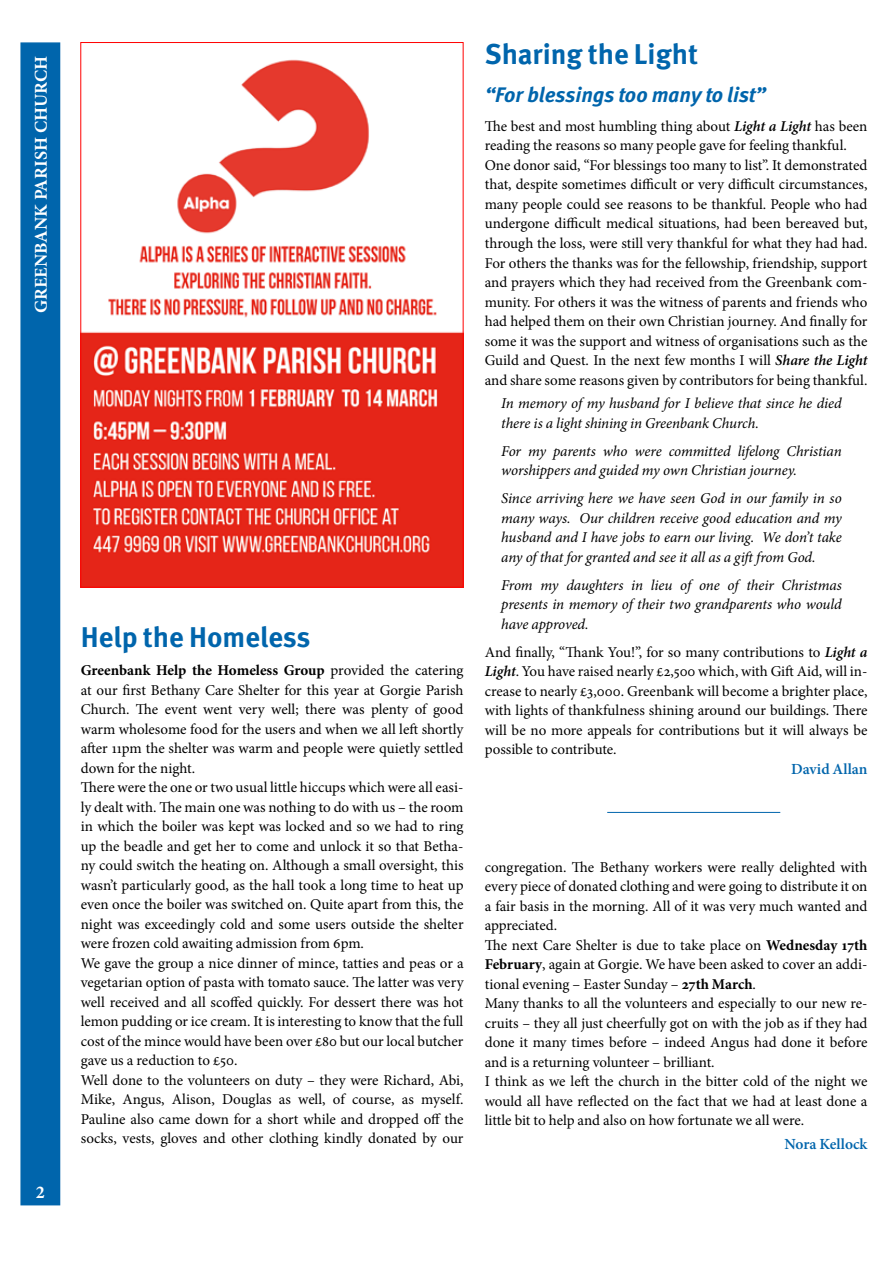
<style>
.page{position:relative;width:893px;height:1263px;background:#fff}
.page>*{position:absolute;margin:0;border:0;box-sizing:border-box;transform-origin:0 0}
.t1{font:700 28.5px "Meta Pro";color:#0065ac}
.t2{font:italic 700 21px "Meta Pro";color:#0065ac}
.t3{font:700 18px "Minion Pro";color:#fff}
.t4{font:600 15.45px "Minion Pro";letter-spacing:.005em;color:#0065ac}
.t5{font:15px/19.5px "Minion Pro";letter-spacing:-.005em;color:#000}
.t6{font:italic 15px/19.5px "Minion Pro";letter-spacing:-.01em;color:#000}
.s1{font-weight:700}
.s2{font-weight:600;font-style:italic}
</style>
<div class="page">
<img style="left:82px;top:59px;width:379px;height:527px">
<hr style="left:607px;top:812px;width:173px;height:1px;background:#0065ac">
<div style="left:20px;top:42px;width:40px;height:1163px;background:#0065ac;border:2px solid #0065ac"></div>
<p class="t3" style="left:28px;top:313px;width:258px;rotate:-90deg">GREENBANK PARISH CHURCH</p>
<p class="t3" style="left:36px;top:1180px;width:10px">2</p>
<h1 class="t1" style="left:81px;top:619px;width:231px">Help the Homeless</h1>
<p class="t5" style="left:81px;top:661px;width:384px"><span class="s1">Greenbank Help the Homeless Group</span> provided the catering at our first Bethany Care Shelter for this year at Gorgie Parish Church. The event went very well; there was plenty of good warm wholesome food for the users and when we all left shortly after 11pm the shelter was warm and people were quietly settled down for the night.<br>There were the one or two usual little hiccups which were all easi&shy;ly dealt with. The main one was nothing to do with us – the room in which the boiler was kept was locked and so we had to ring up the beadle and get her to come and unlock it so that Betha&shy;ny could switch the heating on. Although a small oversight, this wasn’t particularly good, as the hall took a long time to heat up even once the boiler was switched on. Quite apart from this, the night was exceedingly cold and some users outside the shelter were frozen cold awaiting admission from 6pm.<br>We gave the group a nice dinner of mince, tatties and peas or a vegetarian option of pasta with tomato sauce. The latter was very well received and all scoffed quickly. For dessert there was hot lemon pudding or ice cream. It is interesting to know that the full cost of the mince would have been over £80 but our local butcher gave us a reduction to £50.<br>Well done to the volunteers on duty – they were Richard, Abi, Mike, Angus, Alison, Douglas as well, of course, as myself.<br>Pauline also came down for a short while and dropped off the socks, vests, gloves and other clothing kindly donated by our</p>
<h1 class="t1" style="left:485px;top:36px;width:215px">Sharing the Light</h1>
<h2 class="t2" style="left:485px;top:82px;width:283px">“For blessings too many to list”</h2>
<p class="t5" style="left:485px;top:116px;width:384px">The best and most humbling thing about <span class="s2">Light a Light</span> has been reading the reasons so many people gave for feeling thankful.<br>One donor said, “For blessings too many to list”. It demonstrated that, despite sometimes difficult or very difficult circumstances, many people could see reasons to be thankful. People who had undergone difficult medical situations, had been bereaved but, through the loss, were still very thankful for what they had had.<br>For others the thanks was for the fellowship, friendship, support and prayers which they had received from the Greenbank com&shy;munity. For others it was the witness of parents and friends who had helped them on their own Christian journey. And finally for some it was the support and witness of organisations such as the Guild and Quest. In the next few months I will <span class="s2">Share the Light </span>and share some reasons given by contributors for being thankful.</p>
<p class="t6" style="left:501px;top:394px;width:342px">In memory of my husband for I believe that since he died there is a light shining in Greenbank Church.</p>
<p class="t6" style="left:501px;top:441px;width:342px">For my parents who were committed lifelong Christian worshippers and guided my own Christian journey.</p>
<p class="t6" style="left:501px;top:489px;width:342px;text-align:justify">Since arriving here we have seen God in our family in so many ways. Our children receive good education and my husband and I have jobs to earn our living. We don’t take any of that for granted and see it all as a gift from God.</p>
<p class="t6" style="left:501px;top:575px;width:342px;text-align:justify">From my daughters in lieu of one of their Christmas presents in memory of their two grandparents who would have approved.</p>
<p class="t5" style="left:485px;top:642px;width:384px;text-align:justify">And finally, “Thank You!”, for so many contributions to <span class="s2">Light a Light</span>. You have raised nearly £2,500 which, with Gift Aid, will in&shy;crease to nearly £3,000. Greenbank will become a brighter place, with lights of thankfulness shining around our buildings. There will be no more appeals for contributions but it will always be possible to contribute.</p>
<p class="t4" style="left:791px;top:758px;width:78px">David Allan</p>
<p class="t5" style="left:485px;top:857px;width:384px">congregation. The Bethany workers were really delighted with every piece of donated clothing and were going to distribute it on a fair basis in the morning. All of it was very much wanted and appreciated.<br>The next Care Shelter is due to take place on <span class="s1">Wednesday 17th February</span>, again at Gorgie. We have been asked to cover an addi&shy;tional evening – Easter Sunday – <span class="s1">27th March</span>.<br>Many thanks to all the volunteers and especially to our new re&shy;cruits – they all just cheerfully got on with the job as if they had done it many times before – indeed Angus had done it before and is a returning volunteer – brilliant.<br>I think as we left the church in the bitter cold of the night we would all have reflected on the fact that we had at least done a little bit to help and also on how fortunate we all were.</p>
<p class="t4" style="left:784px;top:1133px;width:85px">Nora Kellock</p>
</div>
